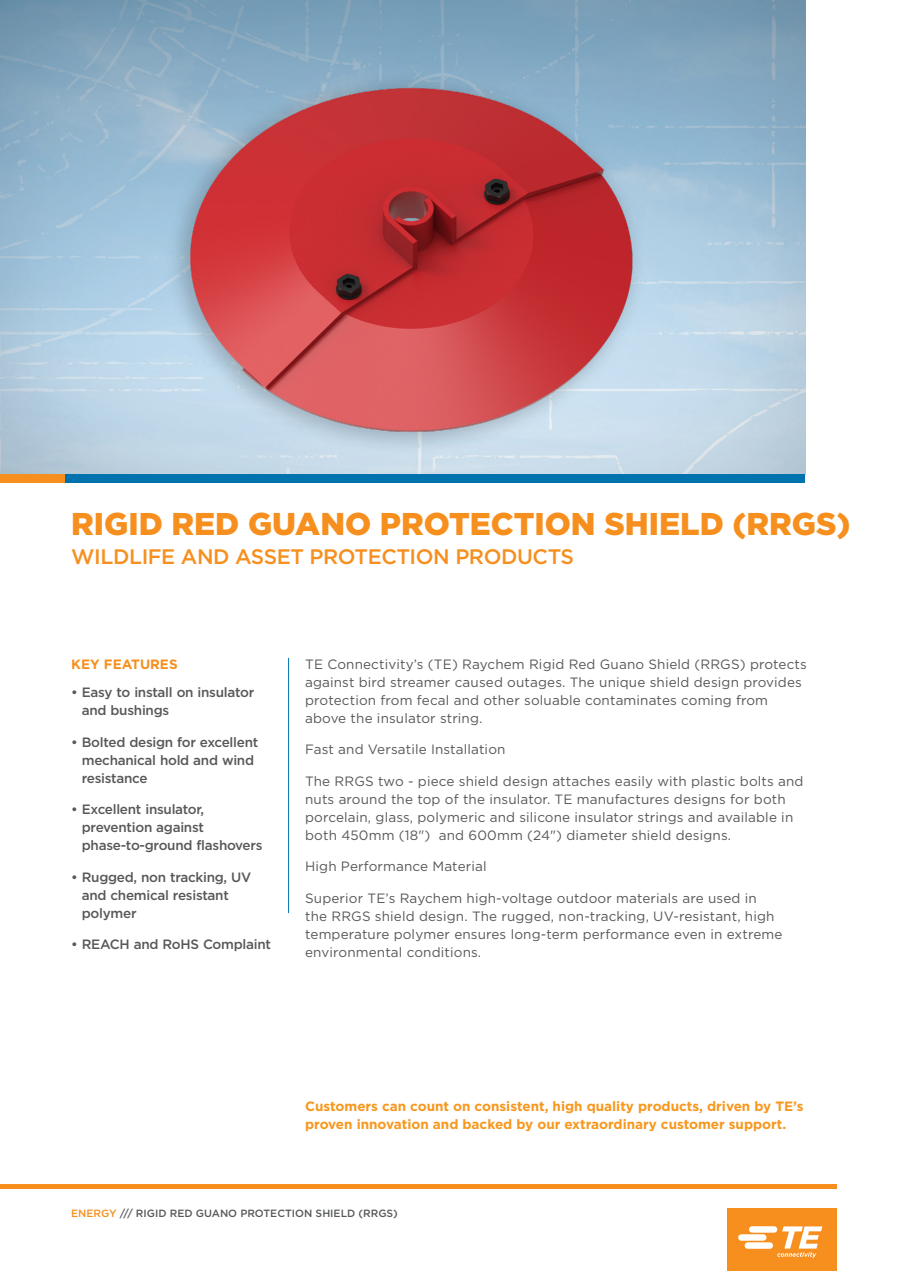
<style>
.page{position:relative;width:908px;height:1278px;background:#fff}
.page>*{position:absolute;margin:0;border:0;box-sizing:border-box;transform-origin:0 0}
.Cover_-_Main_Headlin{font:900 31.5px "Gotham";color:#f68f1e}
.a_RAYCHEM_product{font:500 21px "Gotham";letter-spacing:-.02em;color:#f68f1e}
.Main_Body_Copy{font:13.5px/18px "Gotham";letter-spacing:.01em;color:#57585a}
.Key_Features_-_Bulle{font:500 13.5px/18px "Gotham";letter-spacing:-.02em;color:#57585a}
.Cover_-_Closing_Copy{font:700 13.5px/18px "Gotham";color:#f7971d}
.KEY_FEATURE__TITLE{font:700 13.5px "Gotham";color:#f68f1e}
.WP_Footer_Info{font:500 10.5px "Gotham";color:#57585a}
.s1{color:#f68f1e}
</style>
<div class="page">
<img style="left:0;top:0;width:805px;height:474px">
<hr style="left:288px;top:658px;width:1px;height:255px;background:#0073ae">
<div style="left:0;top:474px;width:65px;height:9px;background:#f68f1e"></div>
<div style="left:65px;top:474px;width:740px;height:9px;background:#0073ae"></div>
<hr style="left:0;top:1185px;width:837px;height:4px;background:#f68f1e">
<div style="left:727px;top:1209px;width:109px;height:62px;background:#f68f1e"></div>
<svg style="left:738px;top:1226px;width:84px;height:32px"></svg>
<img style="left:89px;top:29px;width:642px;height:445px">
<p class="Cover_-_Main_Headlin" style="left:71px;top:502px;width:781px">RIGID RED GUANO PROTECTION SHIELD (RRGS)</p>
<p class="a_RAYCHEM_product" style="left:71px;top:543px;width:504px">WILDLIFE AND ASSET PROTECTION PRODUCTS</p>
<p class="KEY_FEATURE__TITLE" style="left:71px;top:655px;width:108px">KEY FEATURES</p>
<p class="Main_Body_Copy" style="left:305px;top:655px;width:503px">TE Connectivity’s (TE) Raychem Rigid Red Guano Shield (RRGS) protects against bird streamer caused outages. The unique shield design provides protection from fecal and other soluable contaminates coming from above the insulator string.</p>
<p class="Main_Body_Copy" style="left:305px;top:740px;width:202px">Fast and Versatile Installation</p>
<p class="Main_Body_Copy" style="left:305px;top:772px;width:500px">The RRGS two - piece shield design attaches easily with plastic bolts and nuts around the top of the insulator. TE manufactures designs for both porcelain, glass, polymeric and silicone insulator strings and available in both 450mm (18") and 600mm (24") diameter shield designs.</p>
<p class="Main_Body_Copy" style="left:305px;top:857px;width:183px">High Performance Material</p>
<p class="Main_Body_Copy" style="left:305px;top:889px;width:479px">Superior TE’s Raychem high-voltage outdoor materials are used in<br>the RRGS shield design. The rugged, non-tracking, UV-resistant, high temperature polymer ensures long-term performance even in extreme environmental conditions.</p>
<p class="Key_Features_-_Bulle" style="left:82px;top:683px;width:174px;text-indent:-11px">• Easy to install on insulator and bushings</p>
<p class="Key_Features_-_Bulle" style="left:82px;top:733px;width:178px;text-indent:-11px">• Bolted design for excellent mechanical hold and wind resistance</p>
<p class="Key_Features_-_Bulle" style="left:82px;top:800px;width:182px;text-indent:-11px">• Excellent insulator, prevention against phase-to-ground flashovers</p>
<p class="Key_Features_-_Bulle" style="left:82px;top:868px;width:171px;text-indent:-11px">• Rugged, non tracking, UV and chemical resistant polymer</p>
<p class="Key_Features_-_Bulle" style="left:71px;top:935px;width:201px">• REACH and RoHS Complaint</p>
<p class="Cover_-_Closing_Copy" style="left:305px;top:1097px;width:500px">Customers can count on consistent, high quality products, driven by TE’s proven innovation and backed by our extraordinary customer support.</p>
<p class="WP_Footer_Info" style="left:71px;top:1206px;width:328px"><span class="s1">ENERGY</span> /// RIGID RED GUANO PROTECTION SHIELD (RRGS)</p>
</div>
